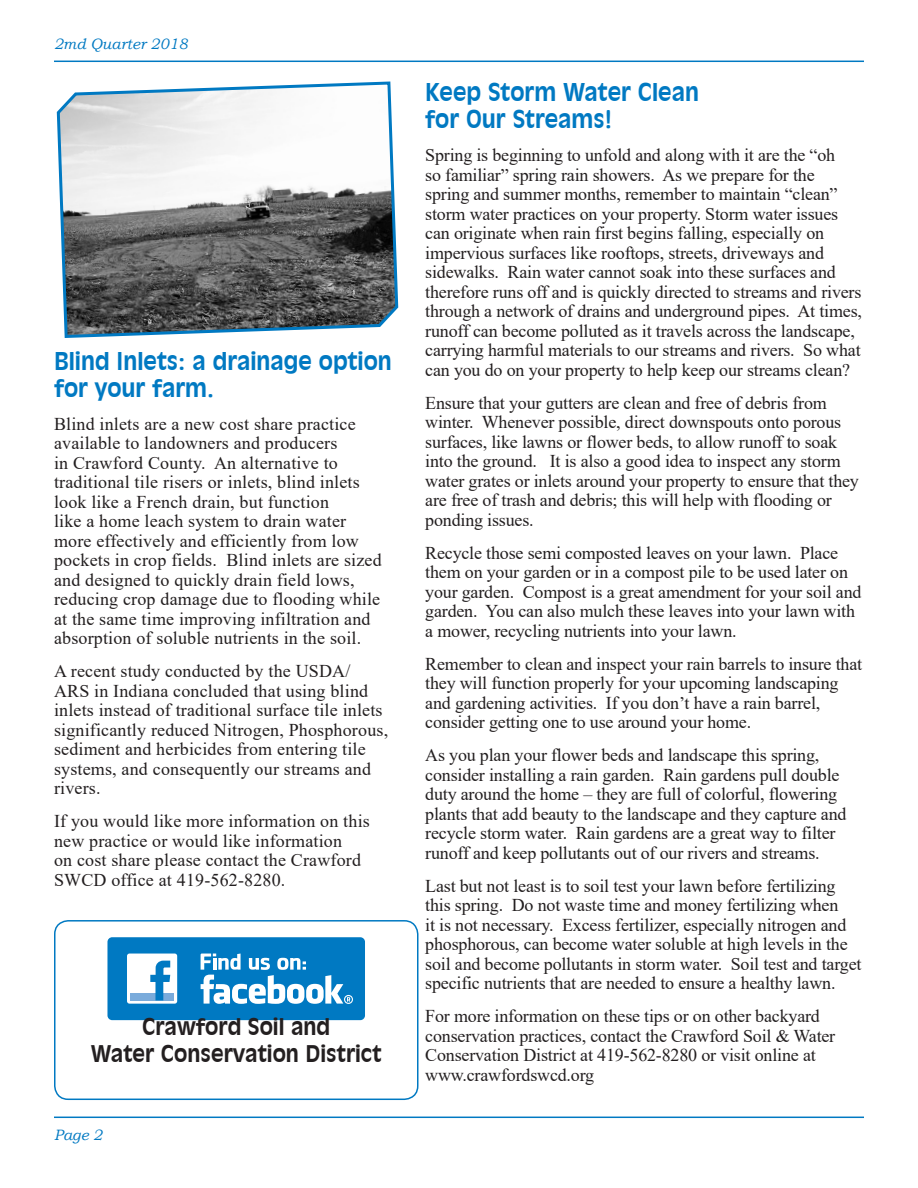
<style>
.page{position:relative;width:918px;height:1188px;background:#fff}
.page>*{position:absolute;margin:0;border:0;box-sizing:border-box;transform-origin:0 0}
.Headline{font:700 24px/27px "Incised 901 BT";color:#0079c2;scale:.94 1}
.Headline-2{font:700 22.5px "Incised 901 BT";color:#231f20;scale:.94 1}
.Text{font:18px/19.5px "Times New Roman";letter-spacing:-.01em;color:#231f20}
.Text-2{font:18px/19.5px "Times New Roman";letter-spacing:.01em;color:#231f20}
.t1{font:italic 15px "Bookman Old Style";color:#0079c2}
</style>
<div class="page">
<hr style="left:54px;top:1117px;width:810px;height:1px;background:#0079c2">
<hr style="left:54px;top:61px;width:810px;height:1px;background:#0079c2">
<div style="left:107px;top:937px;width:258px;height:83px;background:#0079c2;border-radius:5px"></div>
<div style="left:127px;top:954px;width:50px;height:50px;background:#fff;border-radius:3px"></div>
<div style="left:131px;top:993px;width:43px;height:7px;background:#7aabdb"></div>
<svg style="left:150px;top:961px;width:20px;height:39px"></svg>
<svg style="left:201px;top:954px;width:152px;height:50px"></svg>
<div style="left:54px;top:920px;width:364px;height:180px;border:2px solid #0079c2;border-radius:14px"></div>
<svg style="left:56px;top:81px;width:343px;height:257px"></svg>
<p class="t1" style="left:54px;top:34px;width:135px">2md Quarter 2018</p>
<p class="Headline" style="left:54px;top:347px;width:361px">Blind Inlets: a drainage option for your farm.</p>
<p class="Text-2" style="left:54px;top:413px;width:329px">Blind inlets are a new cost share practice available to landowners and producers<br>in Crawford County. An alternative to traditional tile risers or inlets, blind inlets look like a French drain, but function<br>like a home leach system to drain water more effectively and efficiently from low pockets in crop fields. Blind inlets are sized and designed to quickly drain field lows, reducing crop damage due to flooding while at the same time improving infiltration and absorption of soluble nutrients in the soil.</p>
<p class="Text-2" style="left:54px;top:661px;width:336px">A recent study conducted by the USDA/ ARS in Indiana concluded that using blind inlets instead of traditional surface tile inlets significantly reduced Nitrogen, Phosphorous, sediment and herbicides from entering tile systems, and consequently our streams and rivers.</p>
<p class="Text-2" style="left:54px;top:811px;width:317px">If you would like more information on this new practice or would like information<br>on cost share please contact the Crawford SWCD office at 419-562-8280.</p>
<p class="Headline-2" style="left:142px;top:1013px;width:202px">Crawford Soil and</p>
<p class="Headline-2" style="left:91px;top:1040px;width:311px">Water Conservation District</p>
<p class="t1" style="left:54px;top:1125px;width:50px">Page 2</p>
<p class="Headline" style="left:425px;top:79px;width:293px">Keep Storm Water Clean</p>
<p class="Headline" style="left:425px;top:106px;width:200px">for Our Streams!</p>
<p class="Text" style="left:425px;top:145px;width:438px">Spring is beginning to unfold and along with it are the “oh<br>so familiar” spring rain showers. As we prepare for the spring and summer months, remember to maintain “clean” storm water practices on your property. Storm water issues can originate when rain first begins falling, especially on impervious surfaces like rooftops, streets, driveways and sidewalks. Rain water cannot soak into these surfaces and therefore runs off and is quickly directed to streams and rivers through a network of drains and underground pipes. At times, runoff can become polluted as it travels across the landscape, carrying harmful materials to our streams and rivers. So what can you do on your property to help keep our streams clean?</p>
<p class="Text" style="left:425px;top:392px;width:435px">Ensure that your gutters are clean and free of debris from winter. Whenever possible, direct downspouts onto porous surfaces, like lawns or flower beds, to allow runoff to soak into the ground. It is also a good idea to inspect any storm water grates or inlets around your property to ensure that they are free of trash and debris; this will help with flooding or ponding issues.</p>
<p class="Text" style="left:425px;top:542px;width:438px">Recycle those semi composted leaves on your lawn. Place them on your garden or in a compost pile to be used later on your garden. Compost is a great amendment for your soil and garden. You can also mulch these leaves into your lawn with a mower, recycling nutrients into your lawn.</p>
<p class="Text" style="left:425px;top:653px;width:438px">Remember to clean and inspect your rain barrels to insure that they will function properly for your upcoming landscaping and gardening activities. If you don’t have a rain barrel, consider getting one to use around your home.</p>
<p class="Text" style="left:425px;top:745px;width:423px">As you plan your flower beds and landscape this spring, consider installing a rain garden. Rain gardens pull double duty around the home – they are full of colorful, flowering plants that add beauty to the landscape and they capture and recycle storm water. Rain gardens are a great way to filter runoff and keep pollutants out of our rivers and streams.</p>
<p class="Text" style="left:425px;top:875px;width:438px">Last but not least is to soil test your lawn before fertilizing this spring. Do not waste time and money fertilizing when<br>it is not necessary. Excess fertilizer, especially nitrogen and phosphorous, can become water soluble at high levels in the soil and become pollutants in storm water. Soil test and target specific nutrients that are needed to ensure a healthy lawn.</p>
<p class="Text" style="left:425px;top:1006px;width:412px">For more information on these tips or on other backyard conservation practices, contact the Crawford Soil &amp; Water<br>Conservation District at 419-562-8280 or visit online at</p>
<p class="Text" style="left:425px;top:1064px;width:171px">www.crawfordswcd.org</p>
</div>
